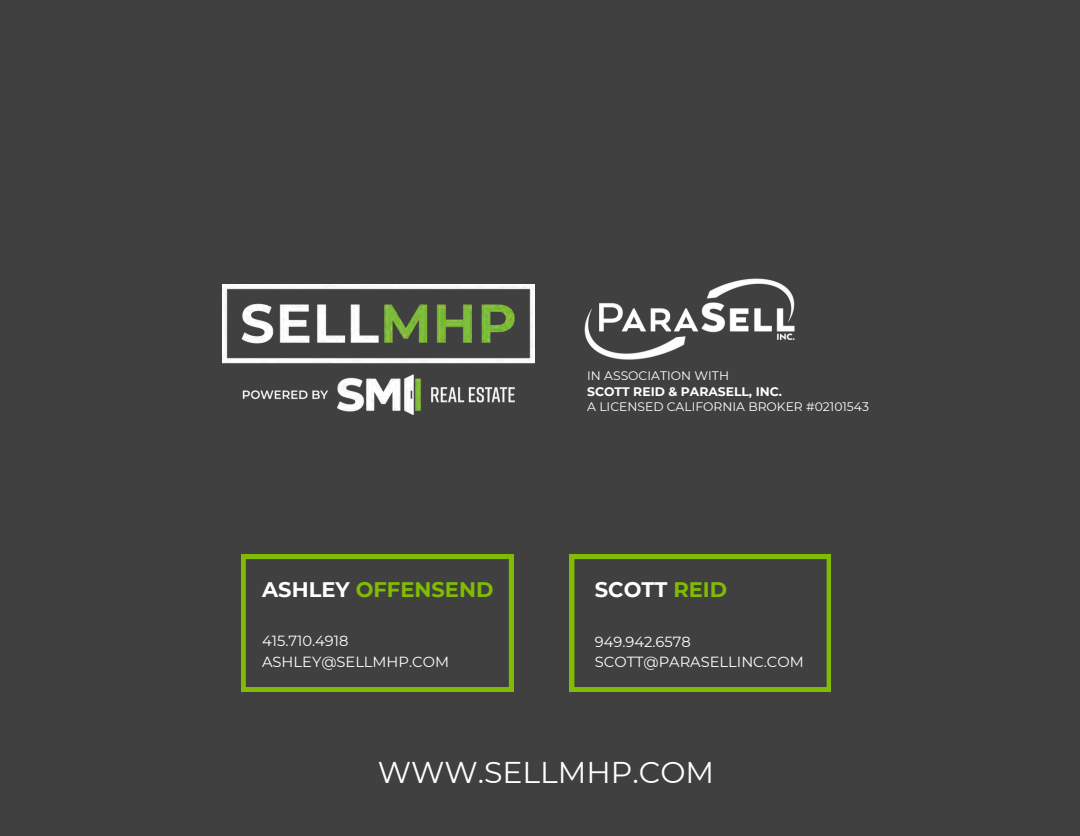
<style>
.page{position:relative;width:1080px;height:836px;background:#fff}
.page>*{position:absolute;margin:0;border:0;box-sizing:border-box;transform-origin:0 0}
.t1{font:30px "Montserrat";color:#fff}
.t2{font:700 21px "Montserrat";color:#81bc03}
.t3{font:700 21px "Montserrat";color:#fff}
.t4{font:14.7px/20.5px "Montserrat";color:#fff}
.t5{font:12.3px "Montserrat";color:#fff}
.t6{font:700 12.3px "Montserrat";color:#fff}
.s1{color:#fff}
.s2{color:#81bc03}
</style>
<div class="page">
<div style="left:0;top:0;width:1080px;height:835px;background:#404041"></div>
<svg style="left:241px;top:554px;width:272px;height:137px"></svg>
<img style="left:223px;top:285px;width:312px;height:129px">
<img style="left:584px;top:278px;width:211px;height:82px">
<svg style="left:570px;top:554px;width:261px;height:137px"></svg>
<p class="t2" style="left:262px;top:576px;width:233px"><span class="s1">ASHLEY</span> OFFENSEND</p>
<p class="t4" style="left:262px;top:630px;width:188px">415.710.4918<br>ASHLEY@SELLMHP.COM</p>
<p class="t5" style="left:587px;top:368px;width:143px">IN ASSOCIATION WITH</p>
<h2 class="t6" style="left:587px;top:384px;width:196px">SCOTT REID &amp; PARASELL, INC.</h2>
<h2 class="t5" style="left:587px;top:399px;width:283px">A LICENSED CALIFORNIA BROKER #02101543</h2>
<h3 class="t3" style="left:595px;top:576px;width:134px">SCOTT <span class="s2">REID</span></h3>
<h1 class="t4" style="left:595px;top:632px;width:210px;line-height:19.8px">949.942.6578<br>SCOTT@PARASELLINC.COM</h1>
<p class="t1" style="left:378px;top:754px;width:338px">WWW.SELLMHP.COM</p>
</div>
